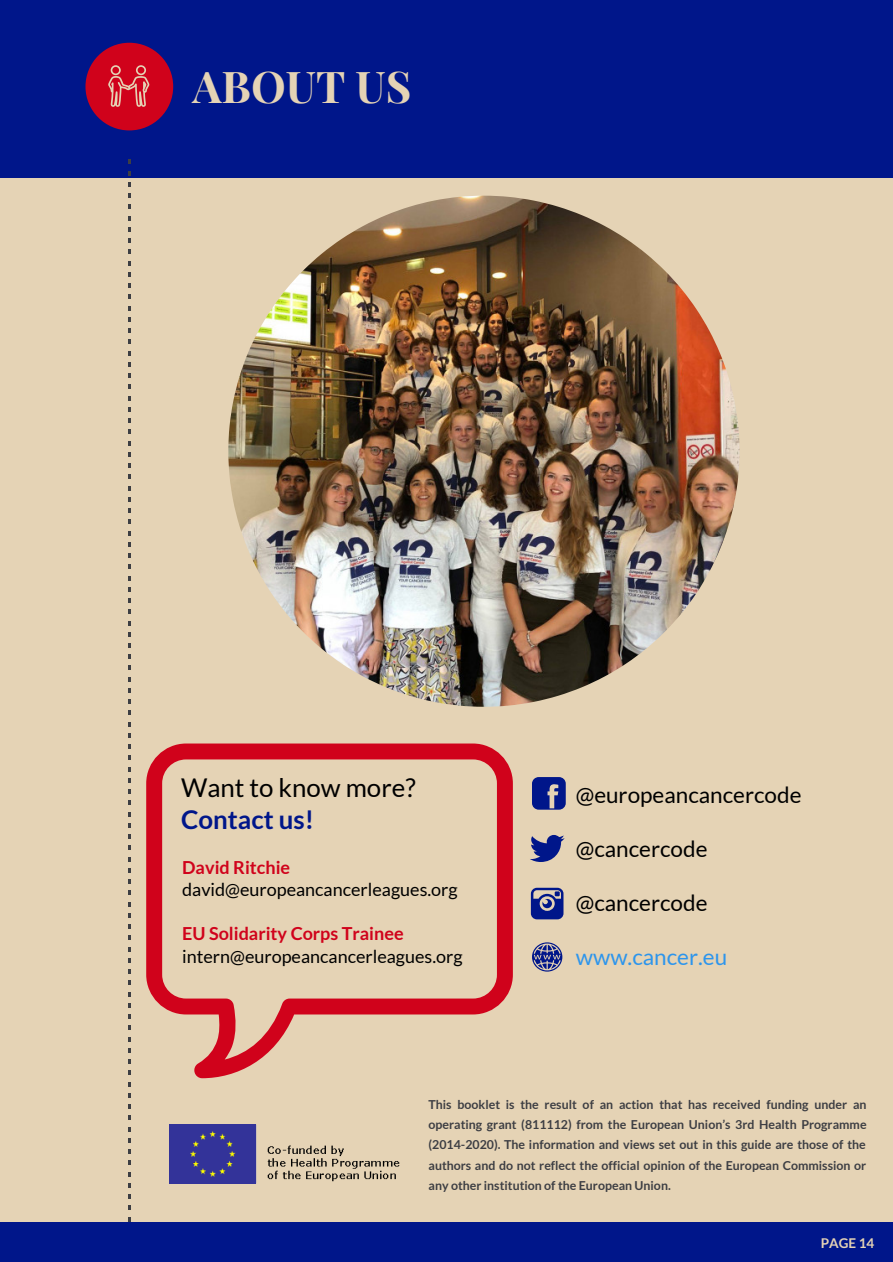
<style>
.page{position:relative;width:893px;height:1262px;background:#fff}
.page>*{position:absolute;margin:0;border:0;box-sizing:border-box;transform-origin:0 0}
.t1{font:700 43.8px "Playfair Display";color:#e5d3b5}
.t2{font:25.8px "Lato";color:#000}
.t3{font:700 25.8px "Lato";color:#00168a}
.t4{font:22.5px "Lato";color:#000}
.t5{font:22.5px "Lato";color:#2d95ec}
.t6{font:18px "Lato";color:#000}
.t7{font:700 18px "Lato";color:#d0021b}
.t8{font:700 13.5px "Lato";color:#e5d3b5}
.t9{font:700 12.3px/20.2px "Lato";color:#3d3e43;text-align:justify}
</style>
<div class="page">
<div style="left:0;top:0;width:892px;height:1261px;background:#e5d3b5"></div>
<div style="left:0;top:0;width:892px;height:178px;background:#00168a"></div>
<div style="left:85px;top:43px;width:88px;height:87px;background:#d0021b;border-radius:50%"></div>
<div style="left:0;top:1222px;width:892px;height:39px;background:#00168a"></div>
<svg style="left:108px;top:65px;width:41px;height:42px"></svg>
<img style="left:170px;top:1124px;width:230px;height:59px">
<svg style="left:146px;top:743px;width:367px;height:335px"></svg>
<svg style="left:530px;top:835px;width:34px;height:27px"></svg>
<svg style="left:532px;top:777px;width:33px;height:32px"></svg>
<svg style="left:531px;top:887px;width:32px;height:32px"></svg>
<svg style="left:532px;top:942px;width:30px;height:29px"></svg>
<img style="left:228px;top:196px;width:511px;height:510px">
<h1 class="t1" style="left:192px;top:53px;width:220px">ABOUT US</h1>
<h2 class="t2" style="left:181px;top:773px;width:236px">Want to know more?</h2>
<h2 class="t3" style="left:181px;top:804px;width:134px">Contact us!</h2>
<h3 class="t7" style="left:182px;top:857px;width:109px">David Ritchie</h3>
<h3 class="t6" style="left:182px;top:879px;width:277px">david@europeancancerleagues.org</h3>
<h3 class="t7" style="left:182px;top:923px;width:223px">EU Solidarity Corps Trainee</h3>
<h3 class="t6" style="left:182px;top:946px;width:282px">intern@europeancancerleagues.org</h3>
<h3 class="t4" style="left:576px;top:782px;width:227px">@europeancancercode</h3>
<h3 class="t4" style="left:576px;top:836px;width:133px">@cancercode</h3>
<h3 class="t4" style="left:576px;top:890px;width:133px">@cancercode</h3>
<h3 class="t5" style="left:576px;top:944px;width:153px">www.cancer.eu</h3>
<p class="t9" style="left:428px;top:1094px;width:439px">This booklet is the result of an action that has received funding under an operating grant (811112) from the European Union’s 3rd Health Programme (2014-2020). The information and views set out in this guide are those of the authors and do not reflect the official opinion of the European Commission or any other institution of the European Union.</p>
<p class="t8" style="left:820px;top:1235px;width:55px">PAGE 14</p>
</div>
